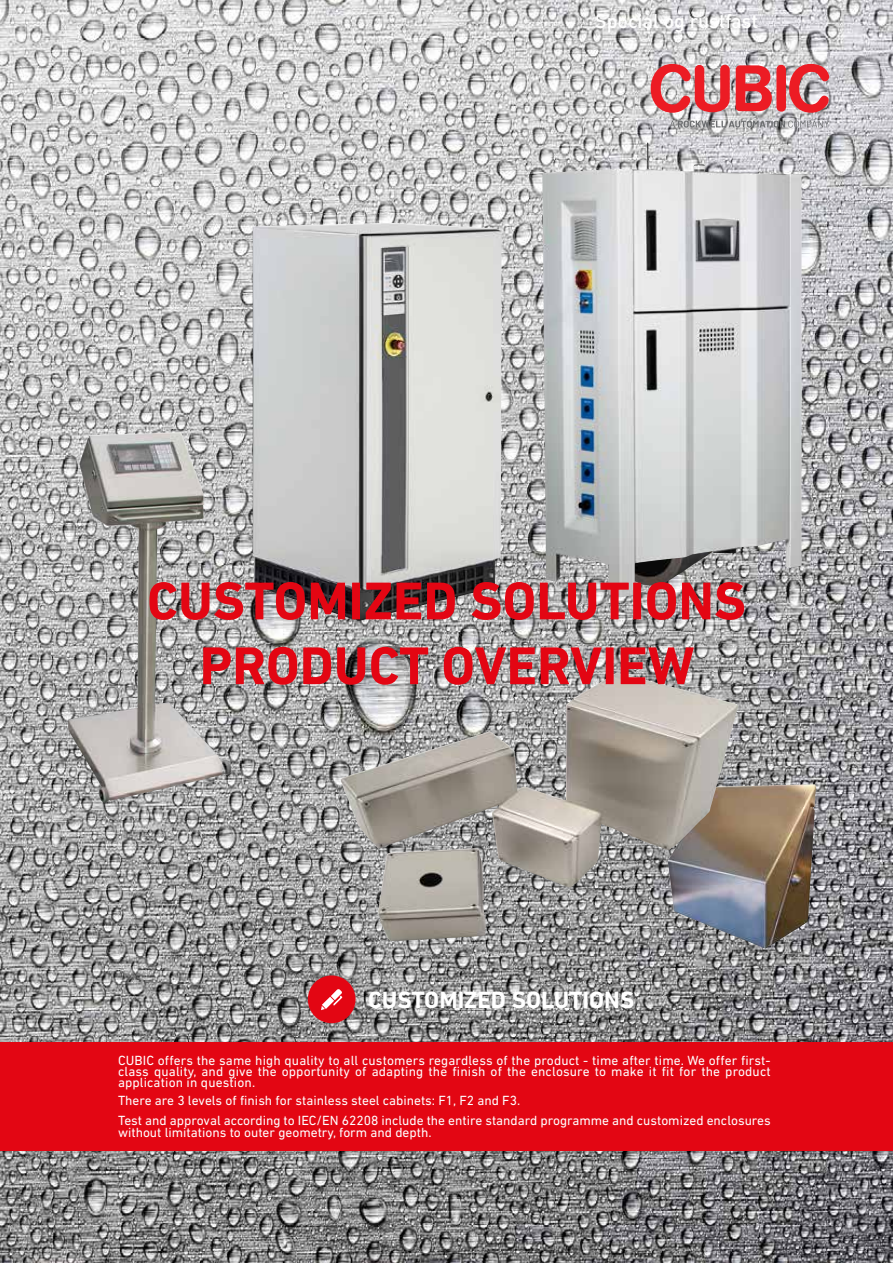
<style>
.page{position:relative;width:893px;height:1263px;background:#fff}
.page>*{position:absolute;margin:0;border:0;box-sizing:border-box;transform-origin:0 0}
.t1{font:700 54px/64.8px "DIN Next LT Pro";color:#e30613;text-align:center}
.t2{font:700 24px "DIN Next LT Pro";color:#fff}
.t3{font:500 19.5px "DIN";color:#fff}
.t4{font:13.5px/11.2px "DIN Next LT Pro";color:#fff;text-align:justify}
</style>
<div class="page">
<img style="left:0;top:0;width:893px;height:1263px">
<img style="left:542px;top:142px;width:260px;height:455px">
<img style="left:668px;top:784px;width:148px;height:165px">
<img style="left:253px;top:223px;width:127px;height:377px">
<img style="left:68px;top:432px;width:165px;height:373px">
<img style="left:340px;top:675px;width:272px;height:212px">
<div style="left:0;top:1042px;width:893px;height:108px;background:#e30613"></div>
<svg style="left:651px;top:64px;width:178px;height:49px;background:#d76f74"></svg>
<svg style="left:670px;top:121px;width:159px;height:7px"></svg>
<div style="left:308px;top:975px;width:48px;height:48px;background:#e30613;border-radius:50%"></div>
<svg style="left:321px;top:989px;width:22px;height:21px"></svg>
<h3 class="t3" style="left:595px;top:8px;width:164px">Special og rustfast</h3>
<h1 class="t1" style="left:147px;top:568px;width:601px">CUSTOMIZED SOLUTIONS<br>PRODUCT OVERVIEW</h1>
<h2 class="t2" style="left:368px;top:986px;width:268px">CUSTOMIZED SOLUTIONS</h2>
<p class="t4" style="left:118px;top:1054px;width:654px">CUBIC offers the same high quality to all customers regardless of the product - time after time. We offer first&shy;class quality, and give the opportunity of adapting the finish of the enclosure to make it fit for the product application in question.</p>
<p class="t4" style="left:118px;top:1090px;width:654px;line-height:20.2px">There are 3 levels of finish for stainless steel cabinets: F1, F2 and F3.<br>Test and approval according to IEC/EN 62208 include the entire standard programme and customized enclosures</p>
<p class="t4" style="left:118px;top:1126px;width:315px">without limitations to outer geometry, form and depth.</p>
</div>
